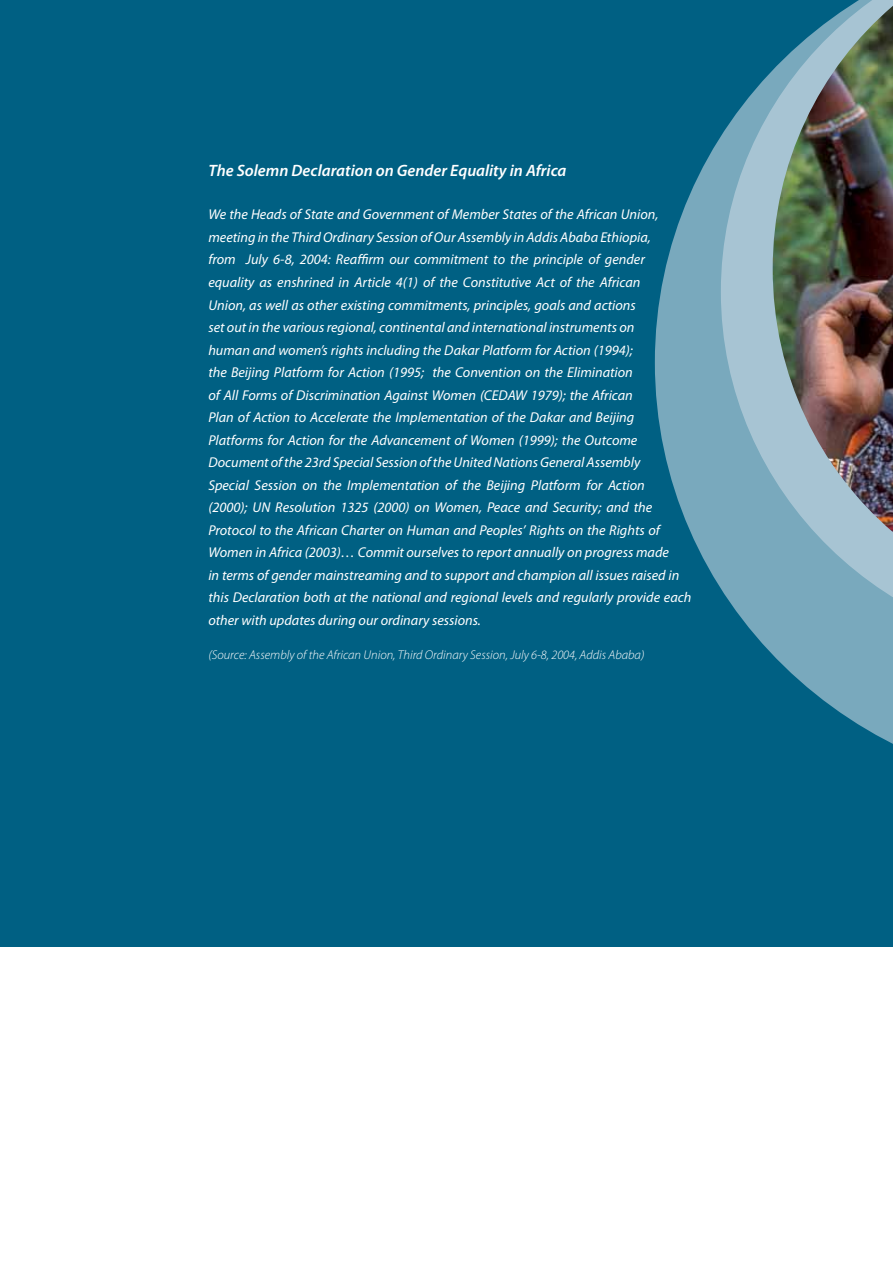
<style>
.page{position:relative;width:893px;height:1263px;background:#fff}
.page>*{position:absolute;margin:0;border:0;box-sizing:border-box;transform-origin:0 0}
.t1{font:italic 600 16.5px "Myriad Pro";color:#fff}
.t2{font:italic 14.25px/22.5px "Myriad Pro";color:#fff}
.t3{font:italic 300 12.75px "Myriad Pro";color:#fff}
</style>
<div class="page">
<div style="left:0;top:0;width:893px;height:946px;background:#006083"></div>
<svg style="left:655px;top:136px;width:238px;height:608px"></svg>
<svg style="left:721px;top:0;width:172px;height:654px;fill:#79a9bd"></svg>
<img style="left:773px;top:6px;width:120px;height:526px">
<p class="t1" style="left:208px;top:160px;width:360px">The Solemn Declaration on Gender Equality in Africa</p>
<p class="t2" style="left:208px;top:203px;width:485px">We the Heads of State and Government of Member States of the African Union, meeting in the Third Ordinary Session of Our Assembly in Addis Ababa Ethiopia,<br>from July 6-8, 2004: Reaffirm our commitment to the principle of gender equality as enshrined in Article 4(1) of the Constitutive Act of the African<br>Union, as well as other existing commitments, principles, goals and actions<br>set out in the various regional, continental and international instruments on<br>human and women’s rights including the Dakar Platform for Action (1994);<br>the Beijing Platform for Action (1995; the Convention on the Elimination<br>of All Forms of Discrimination Against Women (CEDAW 1979); the African<br>Plan of Action to Accelerate the Implementation of the Dakar and Beijing Platforms for Action for the Advancement of Women (1999); the Outcome Document of the 23rd Special Session of the United Nations General Assembly<br>Special Session on the Implementation of the Beijing Platform for Action<br>(2000); UN Resolution 1325 (2000) on Women, Peace and Security; and the Protocol to the African Charter on Human and Peoples’ Rights on the Rights of Women in Africa (2003)… Commit ourselves to report annually on progress made<br>in terms of gender mainstreaming and to support and champion all issues raised in this Declaration both at the national and regional levels and regularly provide each other with updates during our ordinary sessions.</p>
<p class="t3" style="left:208px;top:648px;width:438px">(Source: Assembly of the African Union, Third Ordinary Session, July 6-8, 2004, Addis Ababa)</p>
</div>
